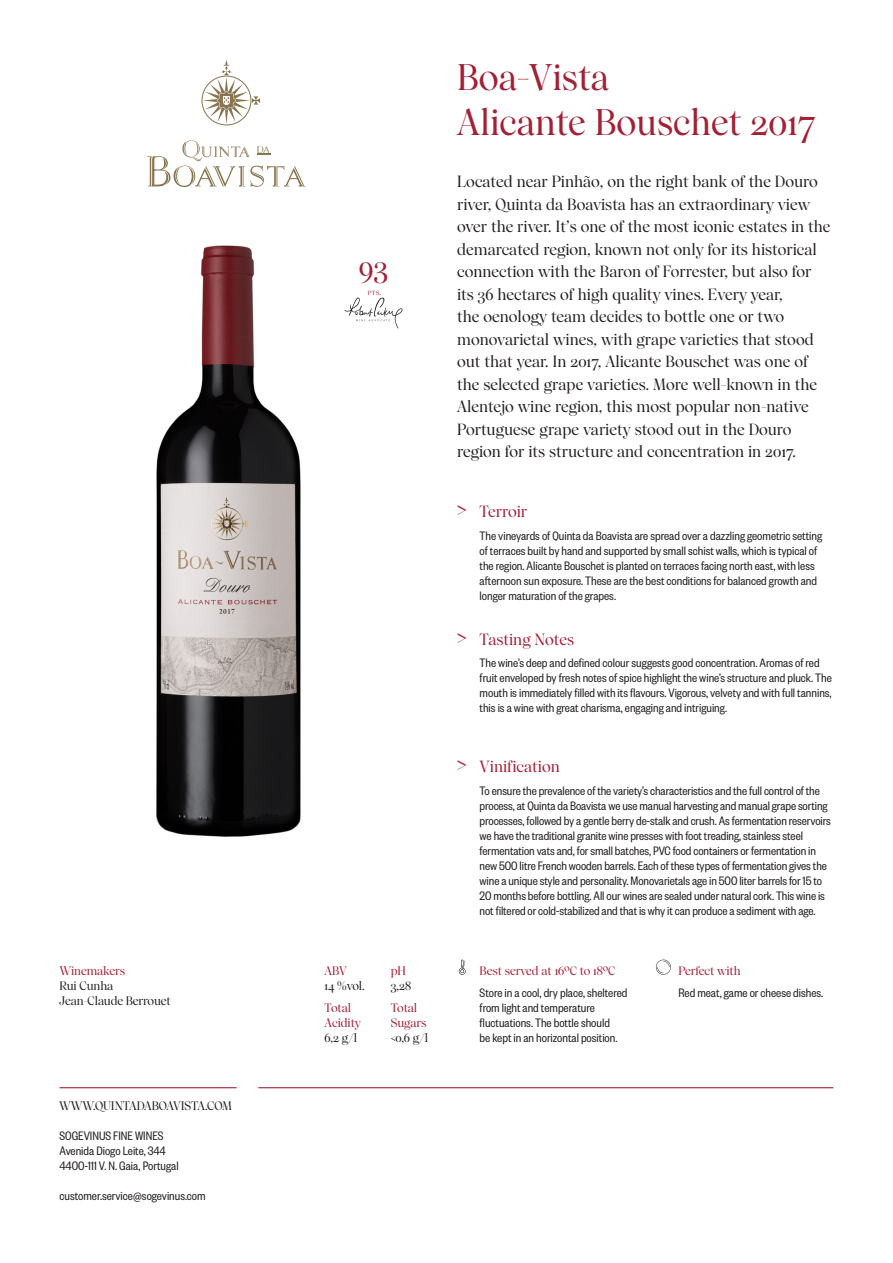
<style>
.page{position:relative;width:893px;height:1263px;background:#fff}
.page>*{position:absolute;margin:0;border:0;box-sizing:border-box;transform-origin:0 0}
.Nome_Vinho{font:500 36px "Wulkandisplay";color:#a32035}
.Pontuação_Vermelho{font:500 28.5px "Wulkandisplay";color:#a32035}
.t1{font:500 24px "Wulkandisplay";color:#a32035}
.Destaque{font:500 15.75px/22.5px "Wulkandisplay";color:#231f20}
.Texto{font:500 15.75px "Wulkandisplay";color:#a32035}
.Texto-2{font:13.5px/15px "Founders Grotesk Condensed";letter-spacing:-.005em;color:#231f20}
.DESCRIÇÕES{font:13.5px/15px "Founders Grotesk Condensed";color:#231f20}
.DESCRIÇÕES-2{font:500 12px "Wulkandisplay";letter-spacing:-.01em;color:#231f20}
.DESCRIÇÕES-3{font:500 12px/15px "Wulkandisplay";letter-spacing:-.01em;color:#a32035}
.Pontuação_Vermelho-2{font:500 6px "Wulkandisplay";color:#a32035}
</style>
<div class="page">
<div style="left:202px;top:76px;width:49px;height:49px;border:1px solid #89744f;border-radius:50%"></div>
<svg style="left:204px;top:59px;width:56px;height:64px"></svg>
<svg style="left:147px;top:140px;width:159px;height:47px"></svg>
<hr style="left:258px;top:1087px;width:575px;height:1px;background:#a32035">
<hr style="left:60px;top:1087px;width:177px;height:1px;background:#a32035">
<svg style="left:459px;top:960px;width:7px;height:15px"></svg>
<svg style="left:656px;top:960px;width:15px;height:15px"></svg>
<svg style="left:344px;top:297px;width:59px;height:32px"></svg>
<img style="left:156px;top:245px;width:145px;height:592px">
<p class="DESCRIÇÕES-3" style="left:60px;top:963px;width:67px">Winemakers</p>
<p class="DESCRIÇÕES-2" style="left:60px;top:978px;width:55px">Rui Cunha</p>
<p class="DESCRIÇÕES-2" style="left:60px;top:993px;width:113px">Jean-Claude Berrouet</p>
<p class="DESCRIÇÕES-2" style="left:59px;top:1098px;width:175px">WWW.QUINTADABOAVISTA.COM</p>
<p class="Texto-2" style="left:60px;top:1127px;width:105px">SOGEVINUS FINE WINES</p>
<p class="Texto-2" style="left:60px;top:1142px;width:108px">Avenida Diogo Leite, 344</p>
<p class="Texto-2" style="left:60px;top:1157px;width:121px">4400-111 V. N. Gaia, Portugal</p>
<p class="Texto-2" style="left:60px;top:1187px;width:148px">customer.service@sogevinus.com</p>
<p class="Pontuação_Vermelho" style="left:359px;top:256px;width:31px">93</p>
<p class="Pontuação_Vermelho-2" style="left:368px;top:289px;width:15px">PTS.</p>
<p class="DESCRIÇÕES-3" style="left:325px;top:963px;width:24px">ABV</p>
<p class="DESCRIÇÕES-2" style="left:325px;top:978px;width:42px">14 %vol.</p>
<p class="DESCRIÇÕES-3" style="left:325px;top:1001px;width:38px">Total<br>Acidity</p>
<p class="DESCRIÇÕES-2" style="left:325px;top:1031px;width:34px">6,2 g/l</p>
<p class="DESCRIÇÕES-3" style="left:391px;top:963px;width:17px">pH</p>
<p class="DESCRIÇÕES-2" style="left:391px;top:978px;width:22px">3,28</p>
<p class="DESCRIÇÕES-3" style="left:391px;top:1001px;width:37px">Total<br>Sugars</p>
<p class="DESCRIÇÕES-2" style="left:391px;top:1031px;width:39px">&lt;0,6 g/l</p>
<p class="Nome_Vinho" style="left:457px;top:56px;width:154px">Boa-Vista</p>
<p class="Nome_Vinho" style="left:457px;top:101px;width:360px">Alicante Bouschet 2017</p>
<p class="Destaque" style="left:457px;top:171px;width:375px">Located near Pinhão, on the right bank of the Douro river, Quinta da Boavista has an extraordinary view over the river. It’s one of the most iconic estates in the demarcated region, known not only for its historical connection with the Baron of Forrester, but also for its 36 hectares of high quality vines. Every year,<br>the oenology team decides to bottle one or two monovarietal wines, with grape varieties that stood out that year. In 2017, Alicante Bouschet was one of the selected grape varieties. More well-known in the Alentejo wine region, this most popular non-native Portuguese grape variety stood out in the Douro region for its structure and concentration in 2017.</p>
<p class="t1" style="left:457px;top:494px;width:11px">&gt;</p>
<p class="t1" style="left:457px;top:622px;width:11px">&gt;</p>
<p class="Texto" style="left:480px;top:502px;width:49px">Terroir</p>
<p class="Texto-2" style="left:480px;top:527px;width:344px">The vineyards of Quinta da Boavista are spread over a dazzling geometric setting of terraces built by hand and supported by small schist walls, which is typical of the region. Alicante Bouschet is planted on terraces facing north east, with less afternoon sun exposure. These are the best conditions for balanced growth and longer maturation of the grapes.</p>
<p class="Texto" style="left:480px;top:630px;width:96px">Tasting Notes</p>
<p class="Texto-2" style="left:480px;top:655px;width:354px">The wine’s deep and defined colour suggests good concentration. Aromas of red fruit enveloped by fresh notes of spice highlight the wine’s structure and pluck. The mouth is immediately filled with its flavours. Vigorous, velvety and with full tannins, this is a wine with great charisma, engaging and intriguing.</p>
<p class="t1" style="left:457px;top:749px;width:11px">&gt;</p>
<p class="Texto" style="left:480px;top:757px;width:82px">Vinification</p>
<p class="Texto-2" style="left:480px;top:782px;width:353px">To ensure the prevalence of the variety’s characteristics and the full control of the process, at Quinta da Boavista we use manual harvesting and manual grape sorting processes, followed by a gentle berry de-stalk and crush. As fermentation reservoirs we have the traditional granite wine presses with foot treading, stainless steel fermentation vats and, for small batches, PVC food containers or fermentation in new 500 litre French wooden barrels. Each of these types of fermentation gives the wine a unique style and personality. Monovarietals age in 500 liter barrels for 15 to 20 months before bottling. All our wines are sealed under natural cork. This wine is not filtered or cold-stabilized and that is why it can produce a sediment with age.</p>
<p class="DESCRIÇÕES-3" style="left:480px;top:963px;width:137px">Best served at 16ºC to 18ºC</p>
<p class="DESCRIÇÕES" style="left:480px;top:985px;width:149px">Store in a cool, dry place, sheltered from light and temperature fluctuations. The bottle should<br>be kept in an horizontal position.</p>
<p class="DESCRIÇÕES-3" style="left:678px;top:963px;width:64px">Perfect with</p>
<p class="DESCRIÇÕES" style="left:678px;top:985px;width:146px">Red meat, game or cheese dishes.</p>
</div>
